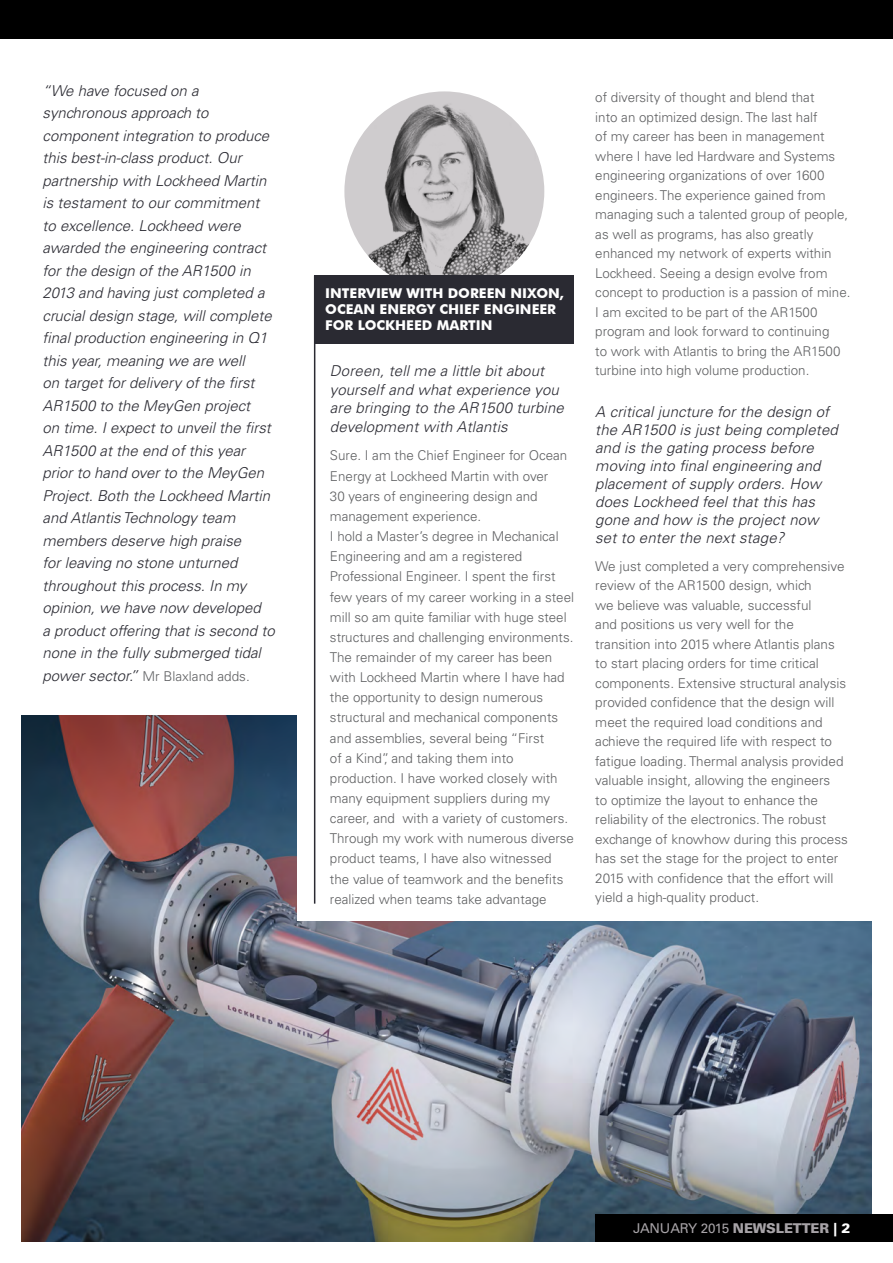
<style>
.page{position:relative;width:893px;height:1263px;background:#fff}
.page>*{position:absolute;margin:0;border:0;box-sizing:border-box;transform-origin:0 0}
.t1{font:italic 300 15px/22.5px "Univers";color:#2a2a32}
.t2{font:300 13.5px/19.5px "Univers";color:#5f6062}
.t3{font:700 13.5px/16.2px "Futura BT";color:#fff}
.t4{font:13.5px "Univers";letter-spacing:-.01em;color:#a7a3a7}
.s1{font-style:italic;font-size:15px;color:#2a2a32}
.s2{font-weight:900}
.s3{font-weight:900;color:#fff}
</style>
<div class="page">
<img style="left:21px;top:716px;width:851px;height:526px">
<div style="left:298px;top:667px;width:583px;height:254px;background:#fff"></div>
<div style="left:0;top:0;width:893px;height:38px;background:#000"></div>
<div style="left:344px;top:91px;width:200px;height:200px;background:#cfccce;border-radius:50%"></div>
<img style="left:354px;top:91px;width:181px;height:185px">
<div style="left:595px;top:1214px;width:298px;height:28px;background:#000"></div>
<div style="left:315px;top:276px;width:259px;height:68px;background:#2a2a32"></div>
<hr style="left:314px;top:276px;width:1px;height:628px;background:#2a2a32">
<p class="t1" style="left:43px;top:79px;width:234px">“We have focused on a synchronous approach to component integration to produce this best-in-class product. Our partnership with Lockheed Martin is testament to our commitment to excellence. Lockheed were awarded the engineering contract for the design of the AR1500 in<br>2013 and having just completed a crucial design stage, will complete final production engineering in Q1 this year, meaning we are well<br>on target for delivery of the first<br>AR1500 to the MeyGen project<br>on time. I expect to unveil the first<br>AR1500 at the end of this year prior to hand over to the MeyGen<br>Project. Both the Lockheed Martin and Atlantis Technology team members deserve high praise<br>for leaving no stone unturned throughout this process. In my opinion, we have now developed<br>a product offering that is second to none in the fully submerged tidal</p>
<p class="t2" style="left:43px;top:666px;width:209px"><span class="s1">power sector.”</span> Mr Blaxland adds.</p>
<p class="t3" style="left:325px;top:284px;width:240px">I NTERVIEW WITH DOREEN NIXON,<br>OCEAN ENERGY CHIEF ENGINEER<br>FOR LOCKH</p>
<p class="t3" style="left:406px;top:317px;width:42px">EED MART</p>
<p class="t3" style="left:476px;top:317px;width:18px">IN</p>
<p class="t1" style="left:330px;top:361px;width:235px;line-height:18.6px">Doreen, tell me a little bit about yourself and what experience you are bringing to the AR1500 turbine development with Atlantis</p>
<p class="t2" style="left:330px;top:446px;width:246px;line-height:20.1px">Sure. I am the Chief Engineer for Ocean Energy at Lockheed Martin with over<br>30 years of engineering design and management experience.<br>I hold a Master’s degree in Mechanical Engineering and am a registered Professional Engineer. I spent the first few years of my career working in a steel mill so am quite familiar with huge steel structures and challenging environments.<br>The remainder of my career has been with Lockheed Martin where I have had the opportunity to design numerous structural and mechanical components and assemblies, several being “First<br>of a Kind”, and taking them into production. I have worked closely with many equipment suppliers during my career, and with a variety of customers.<br>Through my work with numerous diverse product teams, I have also witnessed the value of teamwork and the benefits realized when teams take advantage</p>
<p class="t2" style="left:595px;top:88px;width:257px">of diversity of thought and blend that<br>into an optimized design. The last half<br>of my career has been in management where I have led Hardware and Systems engineering organizations of over 1600 engineers. The experience gained from managing such a talented group of people, as well as programs, has also greatly enhanced my network of experts within Lockheed. Seeing a design evolve from concept to production is a passion of mine.<br>I am excited to be part of the AR1500 program and look forward to continuing<br>to work with Atlantis to bring the AR1500 turbine into high volume production.</p>
<p class="t1" style="left:595px;top:402px;width:244px;line-height:18px">A critical juncture for the design of the AR1500 is just being completed and is the gating process before moving into final engineering and placement of supply orders. How does Lockheed feel that this has gone and how is the project now set to enter the next stage?</p>
<p class="t2" style="left:595px;top:556px;width:254px">We just completed a very comprehensive review of the AR1500 design, which<br>we believe was valuable, successful<br>and positions us very well for the transition into 2015 where Atlantis plans to start placing orders for time critical components. Extensive structural analysis provided confidence that the design will meet the required load conditions and achieve the required life with respect to fatigue loading. Thermal analysis provided valuable insight, allowing the engineers<br>to optimize the layout to enhance the reliability of the electronics. The robust exchange of knowhow during this process has set the stage for the project to enter 2015 with confidence that the effort will yield a high-quality product.</p>
<p class="t4" style="left:633px;top:1220px;width:219px">JANUARY 2015 <span class="s2">NEWSLETTER</span> <span class="s3">| 2</span></p>
</div>
